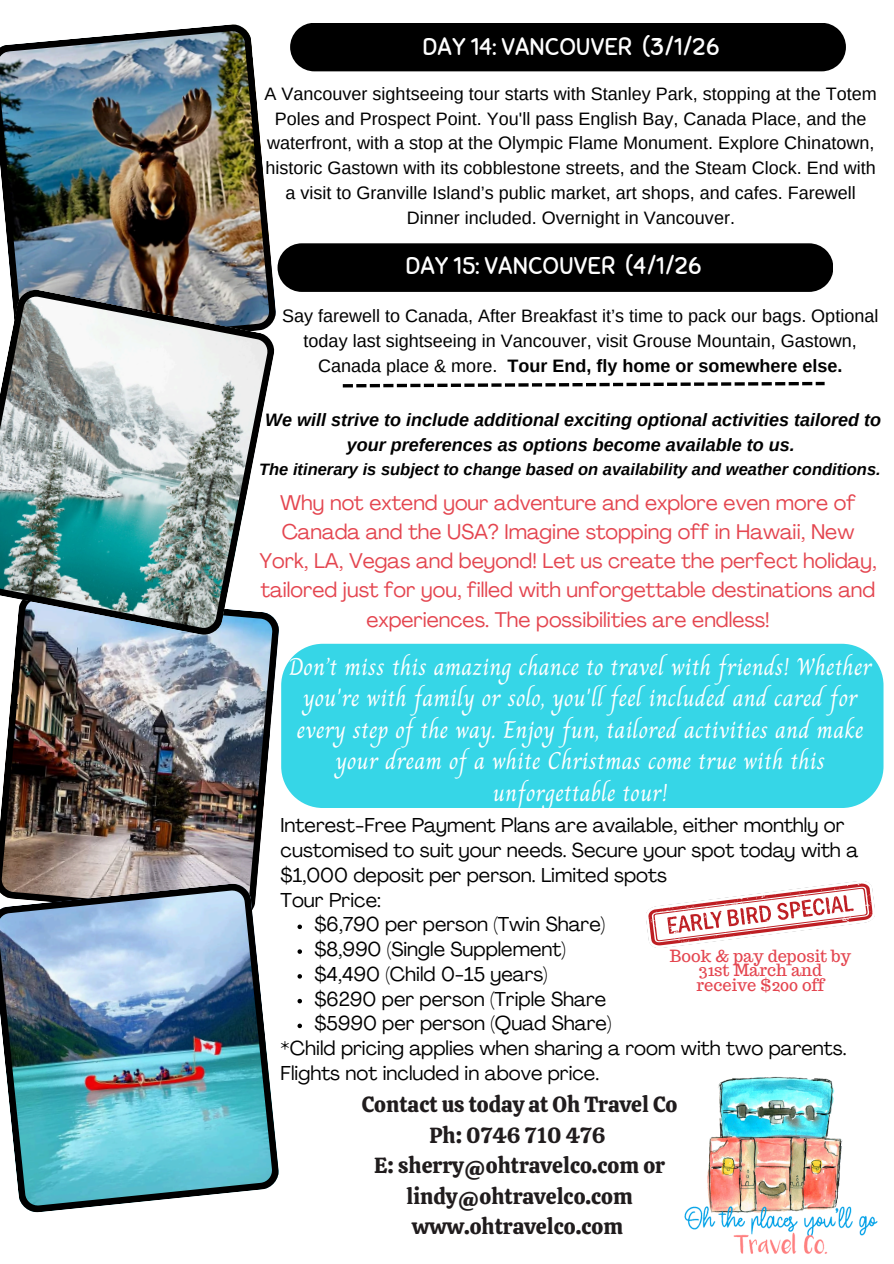
<style>
.page{position:relative;width:894px;height:1264px;background:#fff}
.page>*{position:absolute;margin:0;border:0;box-sizing:border-box;transform-origin:0 0}
.t1{font:24.3px/31.5px "Charm";color:#fff;text-align:center}
.t2{font:24.15px "Sniglet";color:#fff}
.t3{font:21.75px/30.5px "Calistoga";color:#201c1d;text-align:center}
.t4{font:21px/29.2px "Agrandir";color:#e44650;text-align:center}
.t5{font:19.8px/24.8px "Agrandir";color:#000}
.t6{font:18px/24.8px "Arimo";color:#000;text-align:center}
.t7{font:italic 700 18px/24.8px "Arimo";color:#000;text-align:center}
.t8{font:italic 700 16.5px "Arimo";color:#000}
.t9{font:16.5px/14.7px "Trocchi";color:#e44650;text-align:center}
.s1{font-weight:700}
</style>
<div class="page">
<img style="left:0;top:621px;width:279px;height:261px">
<img style="left:0;top:882px;width:279px;height:331px">
<img style="left:0;top:24px;width:274px;height:264px">
<img style="left:0;top:288px;width:276px;height:348px">
<div style="left:290px;top:23px;width:555px;height:48px;background:#000"></div>
<div style="left:277px;top:243px;width:556px;height:49px;background:#000"></div>
<svg style="left:297px;top:924px;width:5px;height:5px"></svg>
<svg style="left:297px;top:949px;width:5px;height:4px"></svg>
<svg style="left:297px;top:974px;width:5px;height:4px"></svg>
<svg style="left:297px;top:998px;width:5px;height:5px"></svg>
<svg style="left:297px;top:1023px;width:5px;height:5px"></svg>
<img style="left:684px;top:1076px;width:194px;height:178px">
<div style="left:281px;top:643px;width:602px;height:165px;background:#36d6e7"></div>
<svg style="left:343px;top:384px;width:77px;height:3px"></svg>
<svg style="left:424px;top:383px;width:10px;height:4px"></svg>
<svg style="left:437px;top:383px;width:10px;height:4px"></svg>
<svg style="left:451px;top:383px;width:10px;height:4px"></svg>
<svg style="left:464px;top:383px;width:10px;height:4px"></svg>
<svg style="left:478px;top:383px;width:10px;height:4px"></svg>
<svg style="left:491px;top:383px;width:10px;height:4px"></svg>
<svg style="left:505px;top:383px;width:10px;height:4px"></svg>
<svg style="left:518px;top:383px;width:118px;height:3px"></svg>
<svg style="left:640px;top:382px;width:10px;height:4px"></svg>
<svg style="left:653px;top:382px;width:10px;height:4px"></svg>
<svg style="left:667px;top:382px;width:10px;height:4px"></svg>
<svg style="left:680px;top:382px;width:10px;height:4px"></svg>
<svg style="left:694px;top:382px;width:10px;height:4px"></svg>
<svg style="left:707px;top:382px;width:10px;height:4px"></svg>
<svg style="left:721px;top:382px;width:10px;height:4px"></svg>
<svg style="left:734px;top:382px;width:90px;height:3px"></svg>
<img style="left:646px;top:881px;width:228px;height:66px">
<p class="t2" style="left:422px;top:32px;width:298px">DAY 14: VANCOUVER (3/1/26</p>
<p class="t6" style="left:264px;top:81px;width:613px">A Vancouver sightseeing tour starts with Stanley Park, stopping at the Totem Poles and Prospect Point. You'll pass English Bay, Canada Place, and the waterfront, with a stop at the Olympic Flame Monument. Explore Chinatown, historic Gastown with its cobblestone streets, and the Steam Clock. End with a visit to Granville Island’s public market, art shops, and cafes. Farewell Dinner included. Overnight in Vancouver.</p>
<p class="t2" style="left:405px;top:251px;width:297px">DAY 15: VANCOUVER (4/1/26</p>
<p class="t6" style="left:282px;top:304px;width:597px">Say farewell to Canada, After Breakfast it’s time to pack our bags. Optional today last sightseeing in Vancouver, visit Grouse Mountain, Gastown,<br>Canada place &amp; more. <span class="s1">Tour End, fly home or somewhere else.</span></p>
<p class="t7" style="left:265px;top:407px;width:617px">We will strive to include additional exciting optional activities tailored to your preferences as options become available to us.</p>
<p class="t8" style="left:259px;top:459px;width:623px">The itinerary is subject to change based on availability and weather conditions.</p>
<p class="t4" style="left:259px;top:490px;width:618px">Why not extend your adventure and explore even more of Canada and the USA? Imagine stopping off in Hawaii, New York, LA, Vegas and beyond! Let us create the perfect holiday, tailored just for you, filled with unforgettable destinations and experiences. The possibilities are endless!</p>
<h3 class="t1" style="left:288px;top:650px;width:584px">Don’t miss this amazing chance to travel with friends! Whether you're with family or solo, you'll feel included and cared for every step of the way. Enjoy fun, tailored activities and make your dream of a white Christmas come true with this unforgettable tour!</h3>
<p class="t5" style="left:280px;top:815px;width:579px">Interest-Free Payment Plans are available, either monthly or customised to suit your needs. Secure your spot today with a $1,000 deposit per person. Limited spots<br>Tour Price:</p>
<p class="t5" style="left:314px;top:914px;width:292px">$6,790 per person (Twin Share)</p>
<p class="t5" style="left:314px;top:938px;width:253px">$8,990 (Single Supplement)</p>
<h4 class="t5" style="left:314px;top:963px;width:235px">$4,490 (Child 0-15 years)</h4>
<h3 class="t5" style="left:314px;top:988px;width:293px">$6290 per person (Triple Share</h3>
<p class="t5" style="left:314px;top:1013px;width:298px">$5990 per person (Quad Share)</p>
<h2 class="t5" style="left:280px;top:1037px;width:567px">*Child pricing applies when sharing a room with two parents.<br>Flights not included in above price.</h2>
<h3 class="t3" style="left:362px;top:1089px;width:317px">Contact us today at Oh Travel Co<br>Ph: 0746 710 476<br>E: sherry@ohtravelco.com or lindy@ohtravelco.com www.ohtravelco.com</h3>
<p class="t9" style="left:669px;top:948px;width:182px">Book &amp; pay deposit by<br>31st March and receive $200 off</p>
</div>
